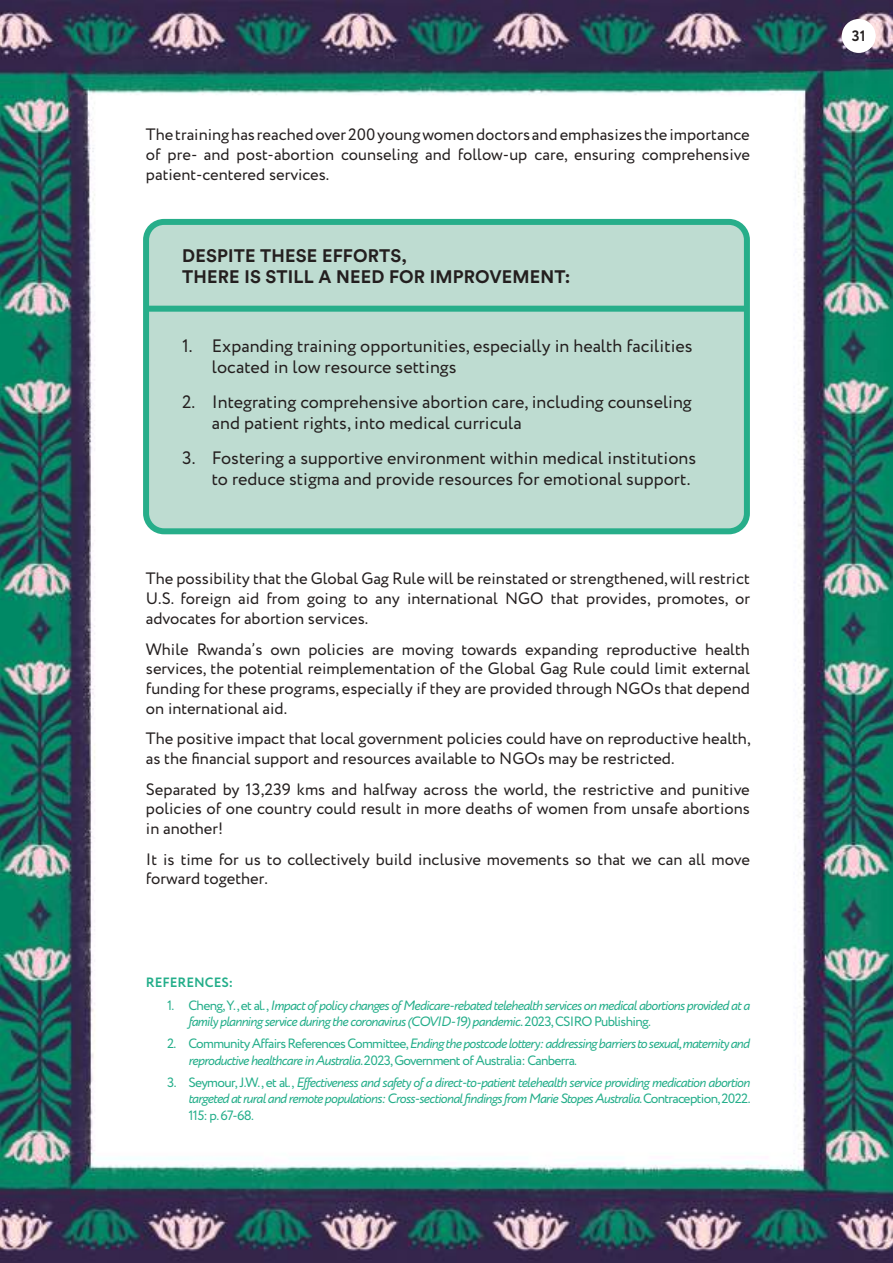
<style>
.page{position:relative;width:893px;height:1263px;background:#fff}
.page>*{position:absolute;margin:0;border:0;box-sizing:border-box;transform-origin:0 0}
.t1{font:18px/21.6px "Circe";color:#241f1f}
.t2{font:700 18px/21.6px "Circular Std";letter-spacing:.01em;color:#241f1f}
.t3{font:16.5px/19.8px "Circe";color:#241f1f;text-align:justify}
.t4{font:700 15px "Circe";color:#241f1f}
.t5{font:italic 13.5px/16.2px "Circe";letter-spacing:-.05em;color:#24ae8a}
.t6{font:700 13.5px "Circe";color:#24ae8a}
.s1{font-style:normal}
</style>
<div class="page">
<img style="left:0;top:0;width:893px;height:1263px">
<div style="left:842px;top:19px;width:34px;height:34px;background:#fff;border-radius:50%"></div>
<div style="left:146px;top:222px;width:601px;height:309px;background:#bedcd1;border-radius:18px"></div>
<div style="left:143px;top:219px;width:607px;height:315px;border:6px solid #27ae8a;border-radius:18px"></div>
<div style="left:146px;top:306px;width:601px;height:6px;background:#27ae8a"></div>
<p class="t3" style="left:146px;top:125px;width:605px">The training has reached over 200 young women doctors and emphasizes the importance of pre- and post-abortion counseling and follow-up care, ensuring comprehensive patient-centered services.</p>
<p class="t2" style="left:182px;top:244px;width:390px">DESPITE THESE EFFORTS,<br>THERE IS STILL A NEED FOR IMPROVEMENT:</p>
<p class="t1" style="left:212px;top:335px;width:482px;text-indent:-30px">1. Expanding training opportunities, especially in health facilities located in low resource settings</p>
<p class="t1" style="left:212px;top:391px;width:481px;text-indent:-30px">2. Integrating comprehensive abortion care, including counseling and patient rights, into medical curricula</p>
<p class="t1" style="left:212px;top:447px;width:486px;text-indent:-30px">3. Fostering a supportive environment within medical institutions to reduce stigma and provide resources for emotional support.</p>
<p class="t3" style="left:146px;top:569px;width:605px">The possibility that the Global Gag Rule will be reinstated or strengthened, will restrict U.S. foreign aid from going to any international NGO that provides, promotes, or advocates for abortion services.</p>
<p class="t3" style="left:146px;top:639px;width:606px">While Rwanda’s own policies are moving towards expanding reproductive health services, the potential reimplementation of the Global Gag Rule could limit external funding for these programs, especially if they are provided through NGOs that depend on international aid.</p>
<p class="t3" style="left:146px;top:729px;width:606px">The positive impact that local government policies could have on reproductive health, as the financial support and resources available to NGOs may be restricted.</p>
<p class="t3" style="left:146px;top:780px;width:605px">Separated by 13,239 kms and halfway across the world, the restrictive and punitive policies of one country could result in more deaths of women from unsafe abortions in another!</p>
<p class="t3" style="left:146px;top:850px;width:606px">It is time for us to collectively build inclusive movements so that we can all move forward together.</p>
<p class="t6" style="left:146px;top:973px;width:89px">REFERENCES:</p>
<p class="t5" style="left:188px;top:997px;width:563px;text-indent:-21px"><span class="s1">1. Cheng, Y., et al.,</span> Impact of policy changes of Medicare-rebated telehealth services on medical abortions provided at a family planning service during the coronavirus (COVID-19) pandemic. <span class="s1">2023, CSIRO Publishing.</span></p>
<p class="t5" style="left:188px;top:1036px;width:563px;text-indent:-21px"><span class="s1">2. Community Affairs References Committee,</span>Ending the postcode lottery: addressing barriers to sexual,maternity and reproductive healthcare in Australia. <span class="s1">2023, Government of Australia: Canberra.</span></p>
<p class="t5" style="left:188px;top:1075px;width:564px;text-align:justify;text-indent:-21px"><span class="s1">3. Seymour, J.W., et al.,</span> Effectiveness and safety of a direct-to-patient telehealth service providing medication abortion targeted at rural and remote populations: Cross-sectional findings from Marie Stopes Australia. <span class="s1">Contraception, 2022.<br>115: p. 67-68.</span></p>
<p class="t4" style="left:852px;top:26px;width:15px">31</p>
</div>
